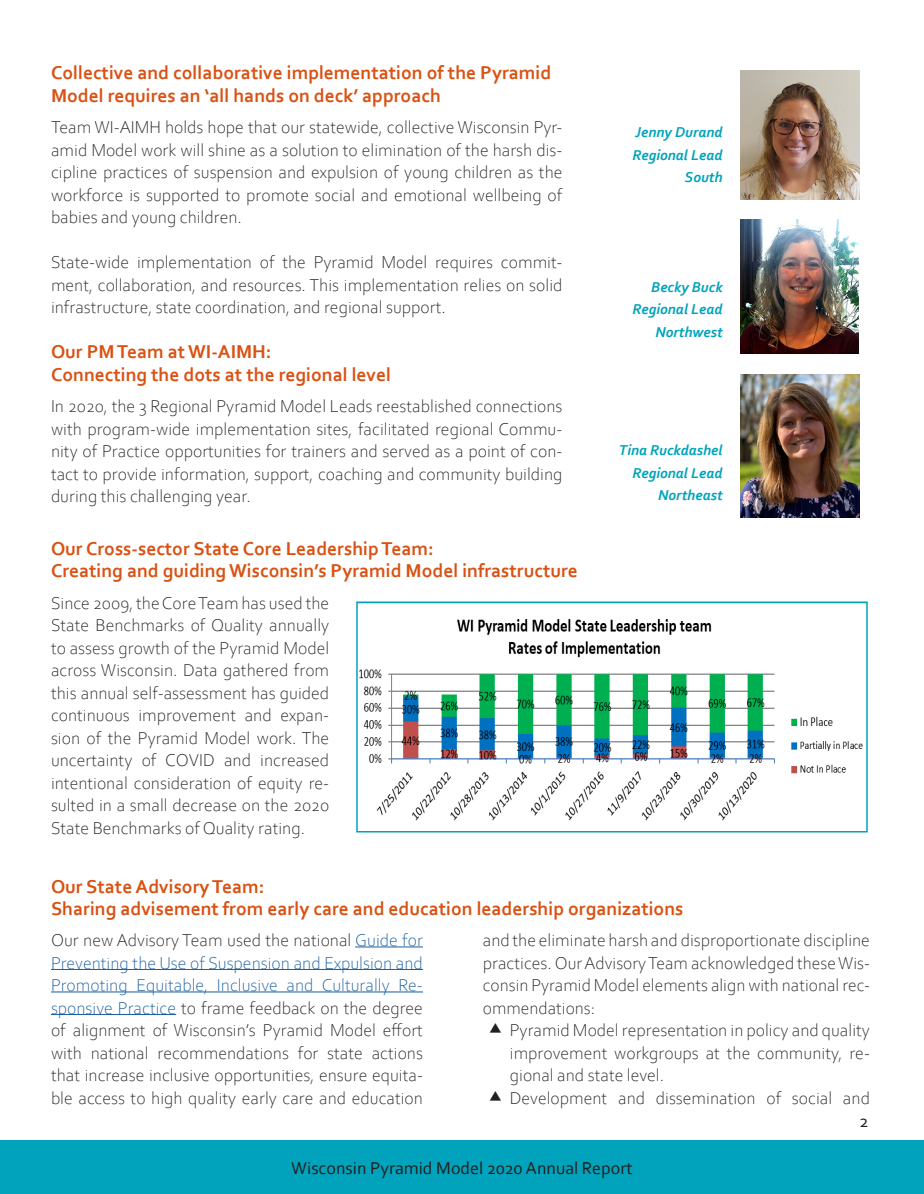
<style>
.page{position:relative;width:924px;height:1194px;background:#fff}
.page>*{position:absolute;margin:0;border:0;box-sizing:border-box;transform-origin:0 0}
.t1{font:700 19.5px/22.5px "Corbel";color:#da5112}
.t2{font:300 18px/22.5px "Corbel";color:#231f20;text-align:justify}
.t3{font:18px "Corbel";color:#231f20}
.t4{font:italic 700 15px/22.5px "Corbel";color:#00a3bb;text-align:right}
.s1{color:#175d9e}
</style>
<div class="page">
<div style="left:0;top:1140px;width:924px;height:54px;background:#00a3bb"></div>
<img style="left:740px;top:71px;width:120px;height:128px">
<img style="left:740px;top:375px;width:120px;height:143px">
<img style="left:741px;top:219px;width:118px;height:135px">
<img style="left:359px;top:619px;width:504px;height:202px">
<div style="left:356px;top:602px;width:512px;height:230px;border:2px solid #00a3bb"></div>
<hr style="left:355px;top:947px;width:68px;height:1px;background:#175d9e">
<hr style="left:51px;top:969px;width:372px;height:1px;background:#175d9e">
<hr style="left:51px;top:992px;width:372px;height:1px;background:#175d9e">
<hr style="left:51px;top:1014px;width:125px;height:1px;background:#175d9e">
<p class="t1" style="left:51px;top:61px;width:502px">Collective and collaborative implementation of the Pyramid<br>Model requires an ‘all hands on deck’ approach</p>
<p class="t2" style="left:51px;top:115px;width:513px">Team WI-AIMH holds hope that our statewide, collective Wisconsin Pyr&shy;amid Model work will shine as a solution to elimination of the harsh dis&shy;cipline practices of suspension and expulsion of young children as the workforce is supported to promote social and emotional wellbeing of babies and young children.</p>
<p class="t2" style="left:51px;top:250px;width:513px">State-wide implementation of the Pyramid Model requires commit&shy;ment, collaboration, and resources. This implementation relies on solid infrastructure, state coordination, and regional support.</p>
<p class="t1" style="left:51px;top:340px;width:341px">Our PM Team at WI-AIMH:<br>Connecting the dots at the regional level</p>
<p class="t2" style="left:51px;top:394px;width:513px">In 2020, the 3 Regional Pyramid Model Leads reestablished connections with program-wide implementation sites, facilitated regional Commu&shy;nity of Practice opportunities for trainers and served as a point of con&shy;tact to provide information, support, coaching and community building during this challenging year.</p>
<p class="t1" style="left:51px;top:536px;width:528px">Our Cross-sector State Core Leadership Team:<br>Creating and guiding Wisconsin’s Pyramid Model infrastructure</p>
<p class="t2" style="left:51px;top:591px;width:280px">Since 2009, the Core Team has used the State Benchmarks of Quality annually to assess growth of the Pyramid Model across Wisconsin. Data gathered from this annual self-assessment has guided continuous improvement and expan&shy;sion of the Pyramid Model work. The uncertainty of COVID and increased intentional consideration of equity re&shy;sulted in a small decrease on the 2020<br>State Benchmarks of Quality rating.</p>
<p class="t4" style="left:633px;top:121px;width:92px">Jenny Durand<br>Regional Lead<br>South</p>
<p class="t4" style="left:633px;top:275px;width:92px">Becky Buck<br>Regional Lead<br>Northwest</p>
<p class="t4" style="left:619px;top:439px;width:105px">Tina Ruckdashel<br>Regional Lead<br>Northeast</p>
<p class="t1" style="left:51px;top:874px;width:634px">Our State Advisory Team:<br>Sharing advisement from early care and education leadership organizations</p>
<p class="t2" style="left:51px;top:928px;width:374px">Our new Advisory Team used the national <span class="s1">Guide for Preventing the Use of Suspension and Expulsion and Promoting Equitable, Inclusive and Culturally Re&shy;sponsive Practice</span> to frame feedback on the degree of alignment of Wisconsin’s Pyramid Model effort with national recommendations for state actions that increase inclusive opportunities, ensure equita&shy;ble access to high quality early care and education</p>
<p class="t2" style="left:483px;top:928px;width:389px">and the eliminate harsh and disproportionate discipline practices. Our Advisory Team acknowledged these Wis&shy;consin Pyramid Model elements align with national rec&shy;ommendations:</p>
<p class="t2" style="left:510px;top:1018px;width:362px;text-align:left">Pyramid Model representation in policy and quality improvement workgroups at the community, re&shy;gional and state level.<br>Development and dissemination of social and</p>
<p class="t3" style="left:291px;top:1157px;width:343px">Wisconsin Pyramid Model 2020 Annual Report</p>
<p class="t3" style="left:860px;top:1110px;width:11px">2</p>
</div>
